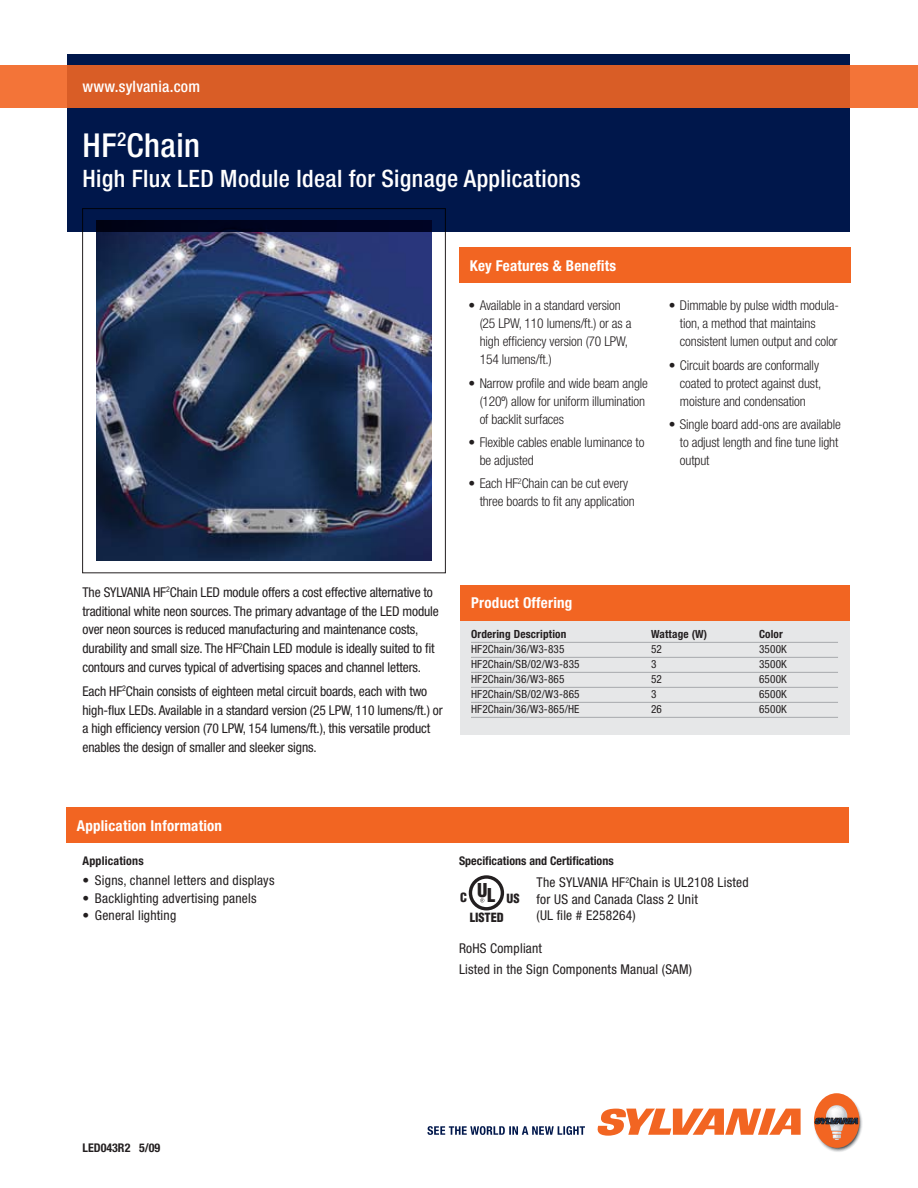
<style>
.page{position:relative;width:918px;height:1188px;background:#fff}
.page>*{position:absolute;margin:0;border:0;box-sizing:border-box;transform-origin:0 0}
.t1{font:500 condensed 33px "Helvetica Neue";letter-spacing:.015em;color:#fff}
.t2{font:500 condensed 24px "Helvetica Neue";letter-spacing:.015em;color:#fff}
.t3{font:500 condensed 15.75px "Helvetica Neue";letter-spacing:.015em;color:#fff}
.t4{font:700 condensed 15px "Helvetica Neue";letter-spacing:.015em;color:#fff}
.t5{font:condensed 13.5px/18.8px "Helvetica Neue";letter-spacing:-.01em;color:#231f20}
.t6{font:300 condensed 13.5px/18px "Helvetica Neue";letter-spacing:-.01em;color:#231f20}
.t7{font:condensed 13.5px/16.5px "Helvetica Neue";letter-spacing:.015em;color:#231f20}
.t8{font:900 condensed 12.45px/19.4px "Helvetica";letter-spacing:-.01em;color:#231f20;text-align:center}
.t9{font:700 condensed 12px "Helvetica Neue";color:#231f20}
.t10{font:condensed 11.25px "Helvetica Neue";letter-spacing:.015em;color:#231f20}
.t11{font:700 condensed 11.25px "Helvetica Neue";letter-spacing:.015em;color:#231f20}
.s1{font-size:18.6px}
</style>
<div class="page">
<div style="left:460px;top:615px;width:390px;height:120px;background:#e6e7e8"></div>
<div style="left:68px;top:54px;width:782px;height:178px;background:#00174b"></div>
<div style="left:82px;top:209px;width:364px;height:364px;border:1px solid #231f20"></div>
<svg style="left:0;top:65px;width:918px;height:43px;background:#dc6028"></svg>
<hr style="left:471px;top:642px;width:367px;height:1px;background:#a7a9ac">
<hr style="left:471px;top:657px;width:367px;height:1px;background:#a7a9ac">
<hr style="left:471px;top:672px;width:367px;height:1px;background:#a7a9ac">
<hr style="left:471px;top:687px;width:367px;height:1px;background:#a7a9ac">
<hr style="left:471px;top:702px;width:367px;height:1px;background:#a7a9ac">
<hr style="left:471px;top:717px;width:367px;height:1px;background:#a7a9ac">
<div style="left:66px;top:807px;width:783px;height:36px;background:#f26522"></div>
<div style="left:459px;top:248px;width:391px;height:35px;background:#f26522"></div>
<div style="left:460px;top:585px;width:390px;height:36px;background:#f26522"></div>
<img style="left:96px;top:220px;width:336px;height:341px">
<svg style="left:812px;top:1093px;width:51px;height:59px"></svg>
<div style="left:814px;top:1093px;width:45px;height:55px;background:#f26522;border-radius:50%"></div>
<svg style="left:597px;top:1109px;width:204px;height:27px"></svg>
<svg style="left:815px;top:1105px;width:43px;height:35px"></svg>
<svg style="left:427px;top:1126px;width:158px;height:9px"></svg>
<div style="left:469px;top:875px;width:35px;height:35px;border:3px solid #231f20;border-radius:50%"></div>
<svg style="left:480px;top:898px;width:4px;height:5px"></svg>
<p class="t3" style="left:82px;top:77px;width:119px">www.sylvania.com</p>
<h1 class="t1" style="left:82px;top:126px;width:119px">HF<sup>2</sup>Chain</h1>
<h2 class="t2" style="left:82px;top:164px;width:500px">High Flux LED Module Ideal for Signage Applications</h2>
<p class="t4" style="left:470px;top:257px;width:148px">Key Features &amp; Benefits</p>
<p class="t6" style="left:480px;top:296px;width:153px;text-indent:-11px">• Available in a standard version (25 LPW, 110 lumens/ft.) or as a high efficiency version (70 LPW,<br>154 lumens/ft.)</p>
<p class="t6" style="left:480px;top:374px;width:170px;text-indent:-11px">• Narrow profile and wide beam angle (120º) allow for uniform illumination of backlit surfaces</p>
<p class="t6" style="left:480px;top:433px;width:166px;text-indent:-11px">• Flexible cables enable luminance to be adjusted</p>
<p class="t6" style="left:480px;top:474px;width:157px;text-indent:-11px">• Each HF<sup>2</sup>Chain can be cut every three boards to fit any application</p>
<p class="t6" style="left:680px;top:296px;width:161px;text-indent:-11px">• Dimmable by pulse width modula&shy;tion, a method that maintains consistent lumen output and color</p>
<p class="t6" style="left:680px;top:356px;width:143px;text-indent:-11px">• Circuit boards are conformally coated to protect against dust, moisture and condensation</p>
<p class="t6" style="left:680px;top:415px;width:162px;text-indent:-11px">• Single board add-ons are available to adjust length and fine tune light output</p>
<p class="t5" style="left:82px;top:583px;width:358px">The SYLVANIA HF<sup>2</sup>Chain LED module offers a cost effective alternative to traditional white neon sources. The primary advantage of the LED module over neon sources is reduced manufacturing and maintenance costs, durability and small size. The HF<sup>2</sup>Chain LED module is ideally suited to fit contours and curves typical of advertising spaces and channel letters.</p>
<p class="t5" style="left:82px;top:682px;width:362px">Each HF<sup>2</sup>Chain consists of eighteen metal circuit boards, each with two high-flux LEDs. Available in a standard version (25 LPW, 110 lumens/ft.) or a high efficiency version (70 LPW, 154 lumens/ft.), this versatile product enables the design of smaller and sleeker signs.</p>
<p class="t4" style="left:471px;top:594px;width:103px">Product Offering</p>
<p class="t11" style="left:471px;top:628px;width:97px">Ordering Description</p>
<p class="t11" style="left:651px;top:628px;width:58px">Wattage (W)</p>
<p class="t11" style="left:759px;top:628px;width:25px">Color</p>
<p class="t10" style="left:471px;top:643px;width:95px">HF2Chain/36/W3-835</p>
<p class="t10" style="left:651px;top:643px;width:12px">52</p>
<p class="t10" style="left:759px;top:643px;width:29px">3500K</p>
<p class="t10" style="left:471px;top:658px;width:110px">HF2Chain/SB/02/W3-835</p>
<p class="t10" style="left:651px;top:658px;width:7px">3</p>
<p class="t10" style="left:759px;top:658px;width:29px">3500K</p>
<p class="t10" style="left:471px;top:673px;width:95px">HF2Chain/36/W3-865</p>
<p class="t10" style="left:651px;top:673px;width:12px">52</p>
<p class="t10" style="left:759px;top:673px;width:29px">6500K</p>
<p class="t10" style="left:471px;top:688px;width:110px">HF2Chain/SB/02/W3-865</p>
<p class="t10" style="left:651px;top:688px;width:7px">3</p>
<p class="t10" style="left:759px;top:688px;width:29px">6500K</p>
<p class="t10" style="left:471px;top:703px;width:110px">HF2Chain/36/W3-865/HE</p>
<p class="t10" style="left:651px;top:703px;width:12px">26</p>
<p class="t10" style="left:759px;top:703px;width:29px">6500K</p>
<p class="t4" style="left:77px;top:816px;width:147px">Application Information</p>
<p class="t9" style="left:82px;top:854px;width:63px">Applications</p>
<p class="t7" style="left:82px;top:872px;width:194px">• Signs, channel letters and displays</p>
<p class="t7" style="left:82px;top:889px;width:176px">• Backlighting advertising panels</p>
<p class="t7" style="left:82px;top:907px;width:95px">• General lighting</p>
<p class="t9" style="left:459px;top:853px;width:156px">Specifications and Certifications</p>
<p class="t7" style="left:537px;top:874px;width:214px">The SYLVANIA HF<sup>2</sup>Chain is UL2108 Listed for US and Canada Class 2 Unit<br>(UL file # E258264)</p>
<p class="t7" style="left:459px;top:938px;width:235px;line-height:21px">RoHS Compliant<br>Listed in the Sign Components Manual (SAM)</p>
<p class="t8" style="left:460px;top:888px;width:61px">C <sup>U</sup><span class="s1">L</span> US<br>LISTED</p>
<p class="t9" style="left:82px;top:1140px;width:79px">LED043R2 5/09</p>
</div>
